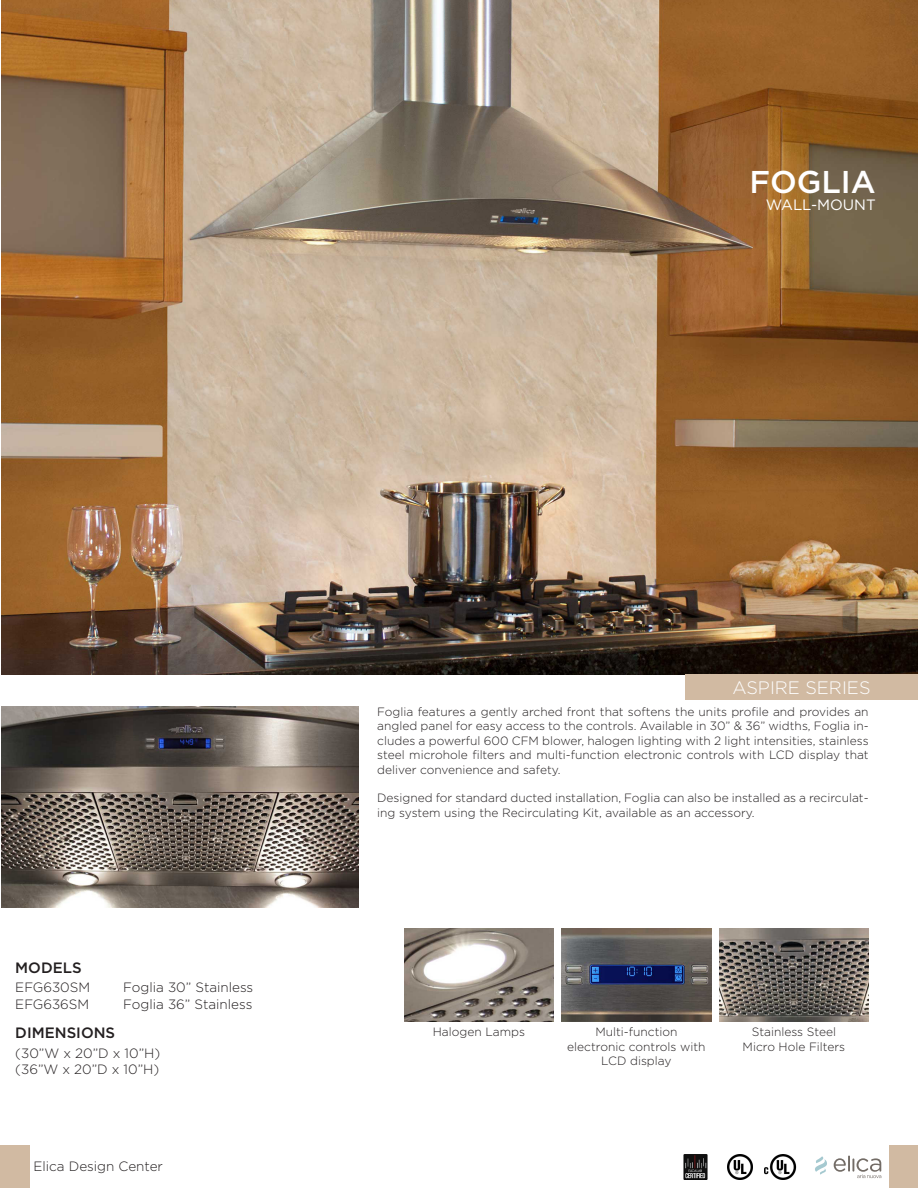
<style>
.page{position:relative;width:918px;height:1188px;background:#fff}
.page>*{position:absolute;margin:0;border:0;box-sizing:border-box;transform-origin:0 0}
.t1{font:500 31.5px "Gotham";color:#fff}
.t2{font:300 18px "Gotham";color:#fff}
.t3{font:500 15px "Gotham";color:#231f20}
.t4{font:15px "Gotham";color:#fff}
.t5{font:300 13.5px "Gotham";color:#231f20}
.t6{font:300 12px/14.4px "Gotham";color:#231f20;text-align:center}
</style>
<div class="page">
<img style="left:1px;top:0;width:917px;height:674px">
<div style="left:685px;top:674px;width:233px;height:25px;background:#d1baa2"></div>
<img style="left:1px;top:706px;width:357px;height:201px">
<img style="left:404px;top:929px;width:150px;height:92px">
<img style="left:562px;top:929px;width:149px;height:92px">
<img style="left:719px;top:929px;width:150px;height:92px">
<svg style="left:815px;top:1156px;width:12px;height:19px"></svg>
<svg style="left:834px;top:1156px;width:47px;height:22px"></svg>
<div style="left:0;top:1145px;width:29px;height:43px;background:#d1baa2"></div>
<div style="left:890px;top:1146px;width:28px;height:42px;background:#d1baa2"></div>
<img style="left:765px;top:1154px;width:31px;height:26px">
<img style="left:728px;top:1154px;width:24px;height:26px">
<img style="left:683px;top:1154px;width:25px;height:26px">
<p class="t1" style="left:750px;top:161px;width:128px">FOGLIA</p>
<p class="t4" style="left:766px;top:195px;width:111px">WALL-MOUNT</p>
<p class="t3" style="left:15px;top:958px;width:68px">MODELS</p>
<p class="t5" style="left:15px;top:979px;width:76px">EFG630SM</p>
<p class="t5" style="left:123px;top:979px;width:132px">Foglia 30” Stainless</p>
<p class="t5" style="left:15px;top:995px;width:76px">EFG636SM</p>
<p class="t5" style="left:123px;top:995px;width:131px">Foglia 36” Stainless</p>
<p class="t5" style="left:15px;top:1044px;width:146px">(30”W x 20”D x 10”H)</p>
<p class="t5" style="left:15px;top:1061px;width:146px">(36”W x 20”D x 10”H)</p>
<p class="t3" style="left:15px;top:1023px;width:101px">DIMENSIONS</p>
<p class="t5" style="left:34px;top:1158px;width:131px">Elica Design Center</p>
<p class="t2" style="left:733px;top:676px;width:140px">ASPIRE SERIES</p>
<p class="t6" style="left:377px;top:704px;width:493px;text-align:justify">Foglia features a gently arched front that softens the units profile and provides an angled panel for easy access to the controls. Available in 30” &amp; 36” widths, Foglia in&shy;cludes a powerful 600 CFM blower, halogen lighting with 2 light intensities, stainless steel microhole filters and multi-function electronic controls with LCD display that deliver convenience and safety.</p>
<p class="t6" style="left:377px;top:791px;width:493px;text-align:left">Designed for standard ducted installation, Foglia can also be installed as a recirculat&shy;ing system using the Recirculating Kit, available as an accessory.</p>
<p class="t6" style="left:433px;top:1024px;width:94px">Halogen Lamps</p>
<p class="t6" style="left:595px;top:1024px;width:84px">Multi-function</p>
<p class="t6" style="left:567px;top:1039px;width:140px">electronic controls with<br>LCD display</p>
<p class="t6" style="left:752px;top:1024px;width:86px">Stainless Steel</p>
<p class="t6" style="left:743px;top:1039px;width:104px">Micro Hole Filters</p>
</div>
